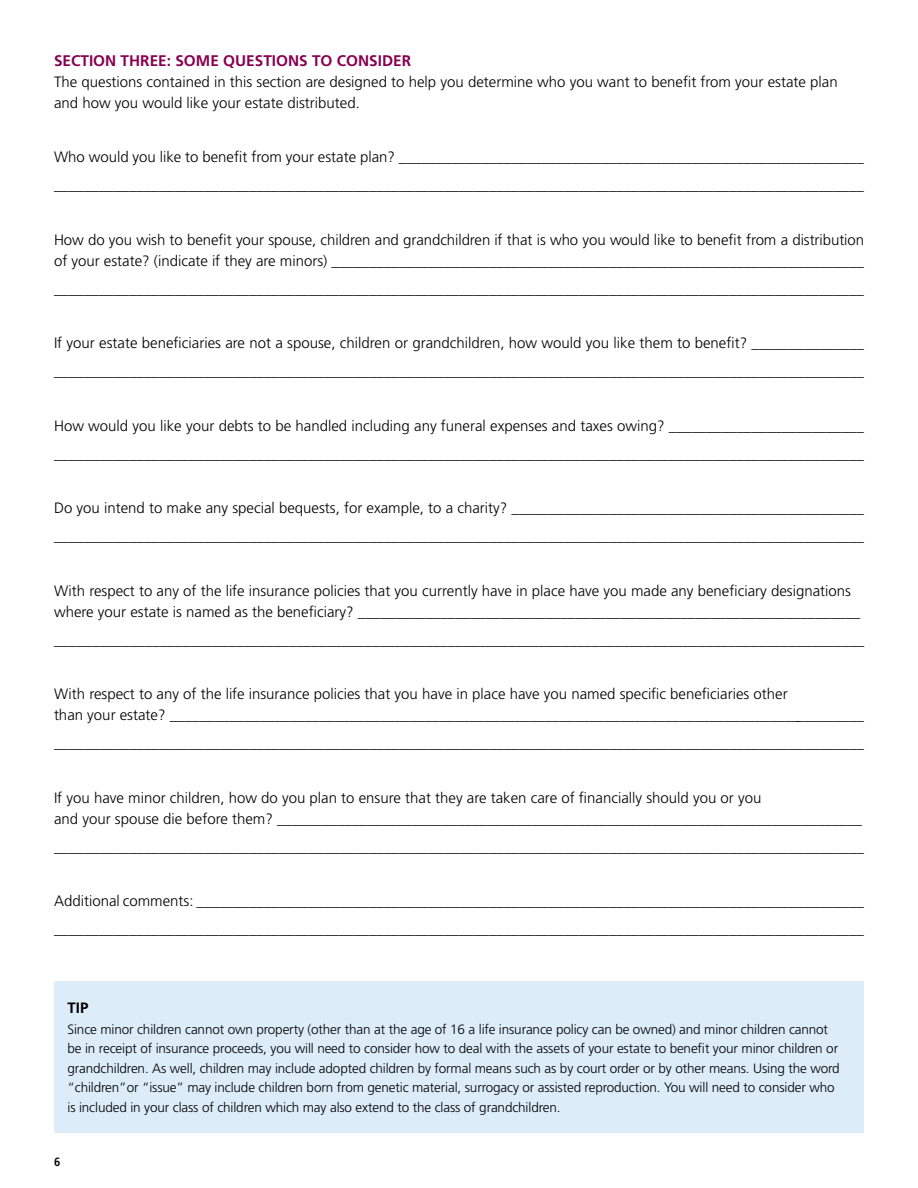
<style>
.page{position:relative;width:918px;height:1188px;background:#fff}
.page>*{position:absolute;margin:0;border:0;box-sizing:border-box;transform-origin:0 0}
.Subhead_1B{font:700 15.3px "Frutiger LT Pro";color:#870051}
.Text_Light{font:300 15px/21px "Frutiger LT Pro";color:#000}
.Text_Light_-_no_spac{font:300 15px/21px "Frutiger LT Pro";color:#000}
.Box_Text_-_Head{font:700 15px "Frutiger LT Pro";color:#000}
.Box_Text{font:300 13.5px/19.5px "Frutiger LT Pro";letter-spacing:-.01em;color:#000}
.t1{font:700 condensed 12px "Frutiger LT Pro";color:#000}
</style>
<div class="page">
<div style="left:54px;top:981px;width:810px;height:152px;background:#dcecf9"></div>
<h3 class="Subhead_1B" style="left:54px;top:51px;width:359px">SECTION THREE: SOME QUESTIONS TO CONSIDER</h3>
<p class="Text_Light_-_no_spac" style="left:54px;top:71px;width:785px">The questions contained in this section are designed to help you determine who you want to benefit from your estate plan and how you would like your estate distributed.</p>
<p class="Text_Light" style="left:54px;top:147px;width:811px">Who would you like to benefit from your estate plan? ______________________________________________________________</p>
<p class="Text_Light" style="left:54px;top:174px;width:811px">____________________________________________________________________________________________________________</p>
<p class="Text_Light" style="left:54px;top:229px;width:812px">How do you wish to benefit your spouse, children and grandchildren if that is who you would like to benefit from a distribution of your estate? (indicate if they are minors) _______________________________________________________________________</p>
<p class="Text_Light" style="left:54px;top:278px;width:811px">____________________________________________________________________________________________________________</p>
<p class="Text_Light" style="left:54px;top:333px;width:812px">If your estate beneficiaries are not a spouse, children or grandchildren, how would you like them to benefit? _______________</p>
<p class="Text_Light" style="left:54px;top:360px;width:811px">____________________________________________________________________________________________________________</p>
<p class="Text_Light" style="left:54px;top:415px;width:811px">How would you like your debts to be handled including any funeral expenses and taxes owing? __________________________</p>
<p class="Text_Light" style="left:54px;top:443px;width:811px">____________________________________________________________________________________________________________</p>
<p class="Text_Light" style="left:54px;top:498px;width:812px">Do you intend to make any special bequests, for example, to a charity? _______________________________________________</p>
<p class="Text_Light" style="left:54px;top:525px;width:811px">____________________________________________________________________________________________________________</p>
<p class="Text_Light" style="left:54px;top:580px;width:808px">With respect to any of the life insurance policies that you currently have in place have you made any beneficiary designations where your estate is named as the beneficiary? ___________________________________________________________________</p>
<p class="Text_Light" style="left:54px;top:629px;width:812px">___________________________________________________________________________________________________________</p>
<p class="Text_Light" style="left:54px;top:684px;width:811px">With respect to any of the life insurance policies that you have in place have you named specific beneficiaries other<br>than your estate? _____________________________________________________________________________________________</p>
<p class="Text_Light" style="left:54px;top:732px;width:811px">____________________________________________________________________________________________________________</p>
<p class="Text_Light" style="left:54px;top:787px;width:810px">If you have minor children, how do you plan to ensure that they are taken care of financially should you or you<br>and your spouse die before them? ______________________________________________________________________________</p>
<p class="Text_Light" style="left:54px;top:836px;width:811px">____________________________________________________________________________________________________________</p>
<p class="Text_Light" style="left:54px;top:891px;width:811px">Additional comments: _________________________________________________________________________________________</p>
<p class="Text_Light" style="left:54px;top:918px;width:811px">____________________________________________________________________________________________________________</p>
<h5 class="Box_Text_-_Head" style="left:68px;top:999px;width:22px">TIP</h5>
<p class="Box_Text" style="left:68px;top:1019px;width:774px">Since minor children cannot own property (other than at the age of 16 a life insurance policy can be owned) and minor children cannot be in receipt of insurance proceeds, you will need to consider how to deal with the assets of your estate to benefit your minor children or grandchildren. As well, children may include adopted children by formal means such as by court order or by other means. Using the word “children”or “issue” may include children born from genetic material, surrogacy or assisted reproduction. You will need to consider who is included in your class of children which may also extend to the class of grandchildren.</p>
<p class="t1" style="left:54px;top:1154px;width:8px">6</p>
</div>
